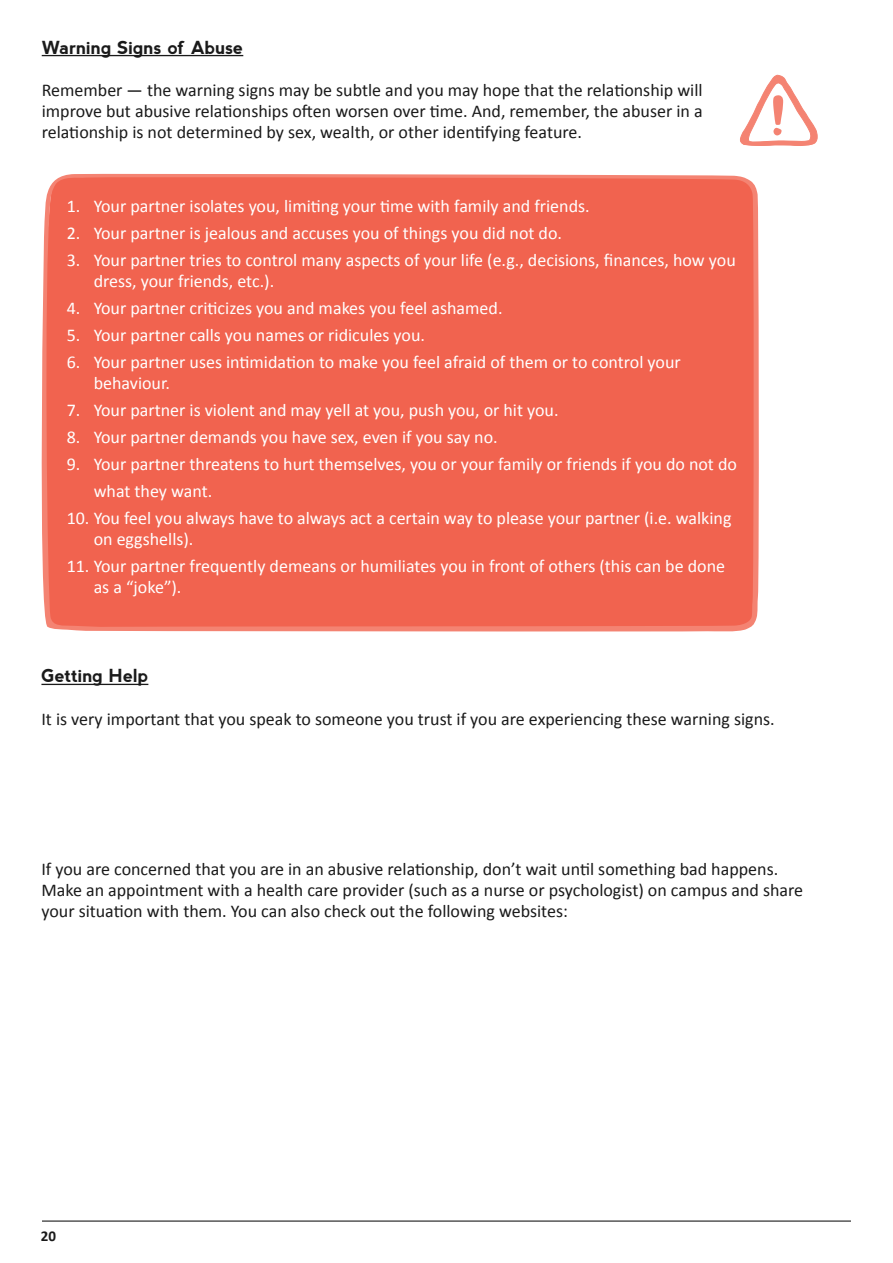
<style>
.page{position:relative;width:893px;height:1263px;background:#fff}
.page>*{position:absolute;margin:0;border:0;box-sizing:border-box;transform-origin:0 0}
.t1{font:18px/21px "Calibri";color:#fff}
.t2{font:18px/21px "Calibri";color:#1a1a1a}
.t3{font:700 18px "nevis";letter-spacing:-.005em;color:#1a1a1a}
.t4{font:700 15px "Calibri";color:#1a1a1a}
</style>
<div class="page">
<div style="left:41px;top:173px;width:718px;height:459px;background:#f1634f"></div>
<svg style="left:740px;top:74px;width:78px;height:72px"></svg>
<hr style="left:41px;top:684px;width:107px;height:1px;background:#1a1a1a">
<hr style="left:42px;top:55px;width:201px;height:1px;background:#1a1a1a">
<hr style="left:42px;top:1221px;width:809px;height:1px;background:#000">
<p class="t3" style="left:42px;top:37px;width:203px">Warning Signs of Abuse</p>
<p class="t2" style="left:42px;top:78px;width:662px;text-align:justify">Remember — the warning signs may be subtle and you may hope that the relationship will improve but abusive relationships often worsen over time. And, remember, the abuser in a relationship is not determined by sex, wealth, or other identifying feature.</p>
<p class="t1" style="left:67px;top:195px;width:525px">1. Your partner isolates you, limiting your time with family and friends.</p>
<p class="t1" style="left:67px;top:222px;width:497px">2. Your partner is jealous and accuses you of things you did not do.</p>
<p class="t1" style="left:94px;top:249px;width:644px;text-indent:-27px">3. Your partner tries to control many aspects of your life (e.g., decisions, finances, how you dress, your friends, etc.).</p>
<p class="t1" style="left:67px;top:297px;width:437px">4. Your partner criticizes you and makes you feel ashamed.</p>
<p class="t1" style="left:67px;top:324px;width:360px">5. Your partner calls you names or ridicules you.</p>
<p class="t1" style="left:94px;top:351px;width:588px;text-indent:-27px">6. Your partner uses intimidation to make you feel afraid of them or to control your behaviour.</p>
<p class="t1" style="left:67px;top:399px;width:493px">7. Your partner is violent and may yell at you, push you, or hit you.</p>
<p class="t1" style="left:67px;top:426px;width:433px">8. Your partner demands you have sex, even if you say no.</p>
<p class="t1" style="left:94px;top:450px;width:645px;line-height:27px;text-indent:-27px">9. Your partner threatens to hurt themselves, you or your family or friends if you do not do what they want.</p>
<p class="t1" style="left:94px;top:507px;width:639px;text-indent:-27px">10. You feel you always have to always act a certain way to please your partner (i.e. walking on eggshells).</p>
<p class="t1" style="left:94px;top:555px;width:633px;text-indent:-27px">11. Your partner frequently demeans or humiliates you in front of others (this can be done as a “joke”).</p>
<p class="t3" style="left:41px;top:666px;width:108px">Getting Help</p>
<p class="t2" style="left:41px;top:708px;width:735px">It is very important that you speak to someone you trust if you are experiencing these warning signs.</p>
<p class="t2" style="left:41px;top:857px;width:763px">If you are concerned that you are in an abusive relationship, don’t wait until something bad happens.<br>Make an appointment with a health care provider (such as a nurse or psychologist) on campus and share your situation with them. You can also check out the following websites:</p>
<p class="t4" style="left:41px;top:1226px;width:17px">20</p>
</div>
